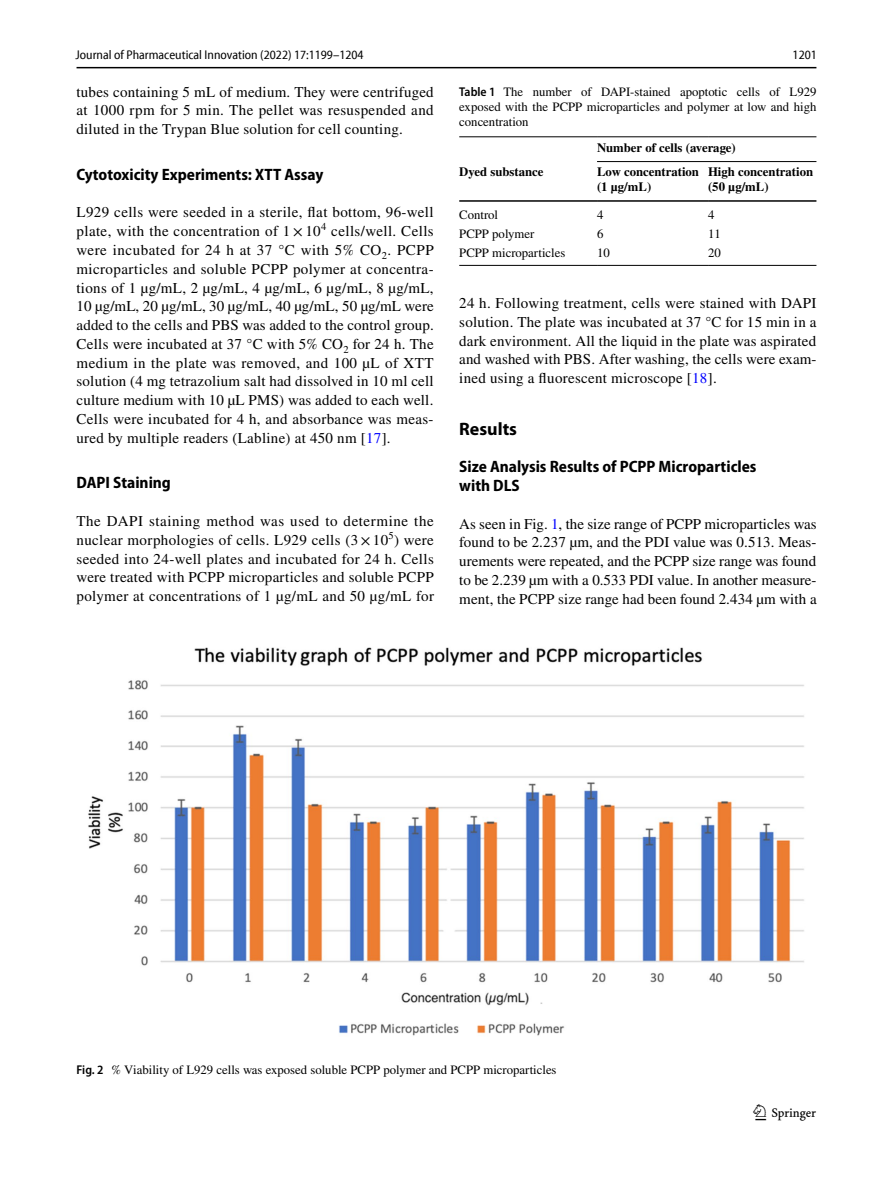
<style>
.page{position:relative;width:893px;height:1187px;background:#fff}
.page>*{position:absolute;margin:0;border:0;box-sizing:border-box;transform-origin:0 0}
.t1{font:22.5px "Springnew Regular 3";color:#000}
.t2{font:700 18px "Myriad Pro";color:#000}
.t3{font:700 semi-condensed 16.5px/18.8px "Myriad Pro";color:#000}
.t4{font:15px/18.8px "STIX";letter-spacing:.02em;color:#000;text-align:justify}
.t5{font:12.75px/15px "STIX";color:#000;text-align:justify}
.t6{font:700 12.75px/15px "STIX";color:#000}
.t7{font:semi-condensed 12.75px "Myriad Pro Unic";color:#000}
.s1{color:#00f}
.s2{font-family:"Myriad Pro";font-weight:600;font-stretch:semi-condensed}
</style>
<div class="page">
<hr style="left:77px;top:67px;width:739px;height:1px;background:#000">
<img style="left:88px;top:647px;width:716px;height:389px">
<hr style="left:459px;top:136px;width:138px;height:1px;background:#000">
<hr style="left:597px;top:136px;width:111px;height:1px;background:#000">
<hr style="left:708px;top:136px;width:108px;height:1px;background:#000">
<hr style="left:459px;top:200px;width:138px;height:2px;background:#000">
<hr style="left:597px;top:200px;width:111px;height:2px;background:#000">
<hr style="left:708px;top:200px;width:108px;height:2px;background:#000">
<hr style="left:459px;top:265px;width:138px;height:1px;background:#000">
<hr style="left:597px;top:265px;width:111px;height:1px;background:#000">
<hr style="left:708px;top:265px;width:108px;height:1px;background:#000">
<hr style="left:597px;top:161px;width:219px;height:1px;background:#000">
<p class="t7" style="left:76px;top:50px;width:289px">Journal of Pharmaceutical Innovation (2022) 17:1199–1204</p>
<p class="t7" style="left:793px;top:50px;width:26px">1201</p>
<p class="t4" style="left:77px;top:83px;width:359px">tubes containing 5 mL of medium. They were centrifuged at 1000 rpm for 5 min. The pellet was resuspended and diluted in the Trypan Blue solution for cell counting.</p>
<p class="t3" style="left:77px;top:165px;width:248px">Cytotoxicity Experiments: XTT Assay</p>
<p class="t4" style="left:77px;top:204px;width:359px">L929 cells were seeded in a sterile, flat bottom, 96-well plate, with the concentration of 1 × 10<sup>4</sup> cells/well. Cells were incubated for 24 h at 37 °C with 5% CO<sub>2</sub>. PCPP microparticles and soluble PCPP polymer at concentra&shy;tions of 1 µg/mL, 2 µg/mL, 4 µg/mL, 6 µg/mL, 8 µg/mL, 10 µg/mL, 20 µg/mL, 30 µg/mL, 40 µg/mL, 50 µg/mL were added to the cells and PBS was added to the control group.<br>Cells were incubated at 37 °C with 5% CO<sub>2</sub> for 24 h. The medium in the plate was removed, and 100 µL of XTT solution (4 mg tetrazolium salt had dissolved in 10 ml cell culture medium with 10 µL PMS) was added to each well.<br>Cells were incubated for 4 h, and absorbance was meas&shy;ured by multiple readers (Labline) at 450 nm [<span class="s1">17</span>].</p>
<p class="t3" style="left:77px;top:473px;width:96px">DAPI Staining</p>
<p class="t4" style="left:77px;top:512px;width:359px">The DAPI staining method was used to determine the nuclear morphologies of cells. L929 cells (3 × -10<sup>5</sup>) were seeded into 24-well plates and incubated for 24 h. Cells were treated with PCPP microparticles and soluble PCPP polymer at concentrations of 1 µg/mL and 50 µg/mL for</p>
<p class="t5" style="left:459px;top:85px;width:359px"><span class="s2">Table 1</span> The number of DAPI-stained apoptotic cells of L929 exposed with the PCPP microparticles and polymer at low and high concentration</p>
<p class="t6" style="left:597px;top:140px;width:140px">Number of cells (average)</p>
<p class="t6" style="left:459px;top:164px;width:86px">Dyed substance</p>
<p class="t6" style="left:597px;top:164px;width:103px">Low concentration (1 µg/mL)</p>
<p class="t6" style="left:708px;top:164px;width:107px">High concentration (50 µg/mL)</p>
<p class="t5" style="left:459px;top:208px;width:40px">Control</p>
<p class="t5" style="left:597px;top:208px;width:8px">4</p>
<p class="t5" style="left:708px;top:208px;width:8px">4</p>
<p class="t5" style="left:459px;top:227px;width:77px">PCPP polymer</p>
<p class="t5" style="left:597px;top:227px;width:8px">6</p>
<p class="t5" style="left:708px;top:227px;width:14px">11</p>
<p class="t5" style="left:459px;top:246px;width:108px">PCPP microparticles</p>
<p class="t5" style="left:597px;top:246px;width:14px">10</p>
<p class="t5" style="left:708px;top:246px;width:14px">20</p>
<p class="t4" style="left:459px;top:294px;width:359px">24 h. Following treatment, cells were stained with DAPI solution. The plate was incubated at 37 °C for 15 min in a dark environment. All the liquid in the plate was aspirated and washed with PBS. After washing, the cells were exam&shy;ined using a fluorescent microscope [<span class="s1">18</span>].</p>
<p class="t2" style="left:459px;top:417px;width:59px">Results</p>
<p class="t3" style="left:459px;top:457px;width:299px">Size Analysis Results of PCPP Microparticles with DLS</p>
<p class="t4" style="left:459px;top:515px;width:359px">As seen in Fig. <span class="s1">1</span>, the size range of PCPP microparticles was found to be 2.237 µm, and the PDI value was 0.513. Meas&shy;urements were repeated, and the PCPP size range was found to be 2.239 µm with a 0.533 PDI value. In another measure&shy;ment, the PCPP size range had been found 2.434 µm with a</p>
<p class="t5" style="left:77px;top:1062px;width:482px"><span class="s2">Fig. 2</span> % Viability of L929 cells was exposed soluble PCPP polymer and PCPP microparticles</p>
<h1 class="t1" style="left:755px;top:1104px;width:62px">1 3</h1>
</div>
